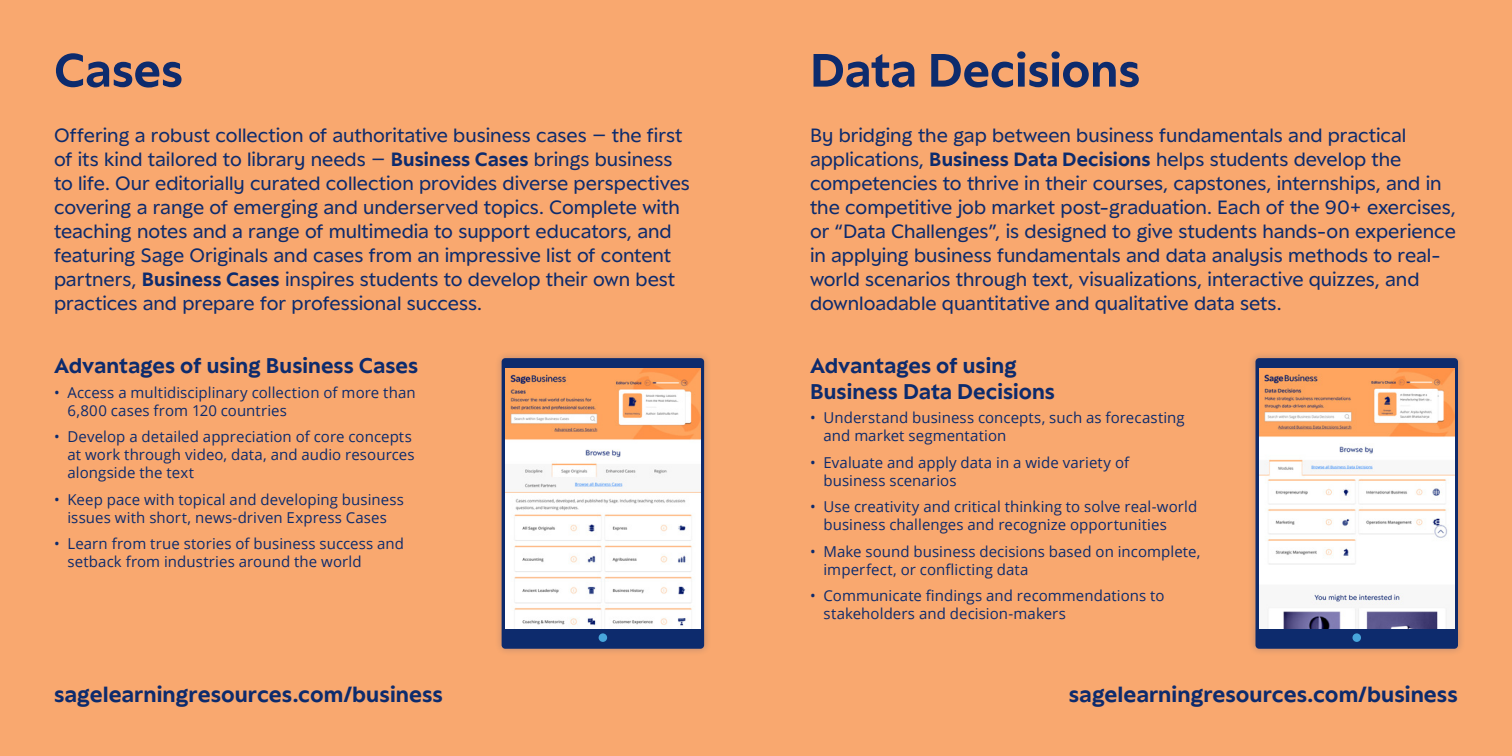
<style>
.page{position:relative;width:1512px;height:756px;background:#f9a86f}
.page>*{position:absolute;margin:0;border:0;box-sizing:border-box;transform-origin:0 0}
.t1{font:700 51px "Sage Peak";letter-spacing:-.005em;color:#0d2b6d}
.CTA_URL{font:700 24px "Sage Peak";color:#0d2b6d}
.t2{font:700 23.25px/25.5px "Sage Peak";color:#0d2b6d}
.Intro_copy{font:21px/24px "Sage Peak";color:#0d2b6d}
.t3{font:15px/18px "Open Sans";letter-spacing:.005em;color:#0d2b6d}
.s1{font-weight:700}
</style>
<div class="page">
<div style="left:1248px;top:350px;width:218px;height:307px;background:#0d2b6d;opacity:.25"></div>
<svg style="left:1256px;top:358px;width:202px;height:291px;background:#173270"></svg>
<div style="left:1352px;top:633px;width:9px;height:9px;background:#48a6dc;border-radius:50%"></div>
<img style="left:1259px;top:368px;width:195px;height:261px">
<div style="left:494px;top:350px;width:218px;height:307px;background:#0d2b6d;opacity:.25"></div>
<svg style="left:502px;top:358px;width:202px;height:291px;background:#173270"></svg>
<div style="left:599px;top:633px;width:8px;height:9px;background:#48a6dc;border-radius:50%"></div>
<img style="left:505px;top:368px;width:195px;height:261px">
<h1 class="t1" style="left:54px;top:30px;width:131px">Cases</h1>
<h1 class="t1" style="left:810px;top:30px;width:332px">Data Decisions</h1>
<p class="Intro_copy" style="left:54px;top:122px;width:638px">Offering a robust collection of authoritative business cases – the first of its kind tailored to library needs – <span class="s1">Business Cases</span> brings business to life. Our editorially curated collection provides diverse perspectives covering a range of emerging and underserved topics. Complete with teaching notes and a range of multimedia to support educators, and featuring Sage Originals and cases from an impressive list of content partners, <span class="s1">Business Cases</span> inspires students to develop their own best practices and prepare for professional success.</p>
<p class="Intro_copy" style="left:810px;top:122px;width:647px">By bridging the gap between business fundamentals and practical applications, <span class="s1">Business Data Decisions</span> helps students develop the competencies to thrive in their courses, capstones, internships, and in the competitive job market post-graduation. Each of the 90+ exercises, or “Data Challenges”, is designed to give students hands-on experience in applying business fundamentals and data analysis methods to real&shy;world scenarios through text, visualizations, interactive quizzes, and downloadable quantitative and qualitative data sets.</p>
<h2 class="t2" style="left:54px;top:352px;width:366px">Advantages of using Business Cases</h2>
<p class="t3" style="left:68px;top:383px;width:350px;text-indent:-14px">• Access a multidisciplinary collection of more than<br>6,800 cases from 120 countries</p>
<p class="t3" style="left:68px;top:427px;width:349px;text-indent:-14px">• Develop a detailed appreciation of core concepts at work through video, data, and audio resources alongside the text</p>
<p class="t3" style="left:54px;top:490px;width:351px;text-align:center">• Keep pace with topical and developing business issues with short, news-driven Express Cases</p>
<p class="t3" style="left:68px;top:534px;width:338px;text-indent:-14px">• Learn from true stories of business success and setback from industries around the world</p>
<h2 class="t2" style="left:810px;top:352px;width:247px">Advantages of using<br>Business Data Decisions</h2>
<p class="t3" style="left:824px;top:408px;width:363px;text-indent:-14px">• Understand business concepts, such as forecasting and market segmentation</p>
<p class="t3" style="left:824px;top:453px;width:307px;text-indent:-14px">• Evaluate and apply data in a wide variety of business scenarios</p>
<p class="t3" style="left:824px;top:497px;width:375px;text-indent:-14px">• Use creativity and critical thinking to solve real-world business challenges and recognize opportunities</p>
<p class="t3" style="left:824px;top:542px;width:378px;text-indent:-14px">• Make sound business decisions based on incomplete, imperfect, or conflicting data</p>
<p class="t3" style="left:824px;top:586px;width:343px;text-indent:-14px">• Communicate findings and recommendations to stakeholders and decision-makers</p>
<p class="CTA_URL" style="left:54px;top:675px;width:391px">sagelearningresources.com/business</p>
<p class="CTA_URL" style="left:1069px;top:675px;width:391px">sagelearningresources.com/business</p>
</div>
